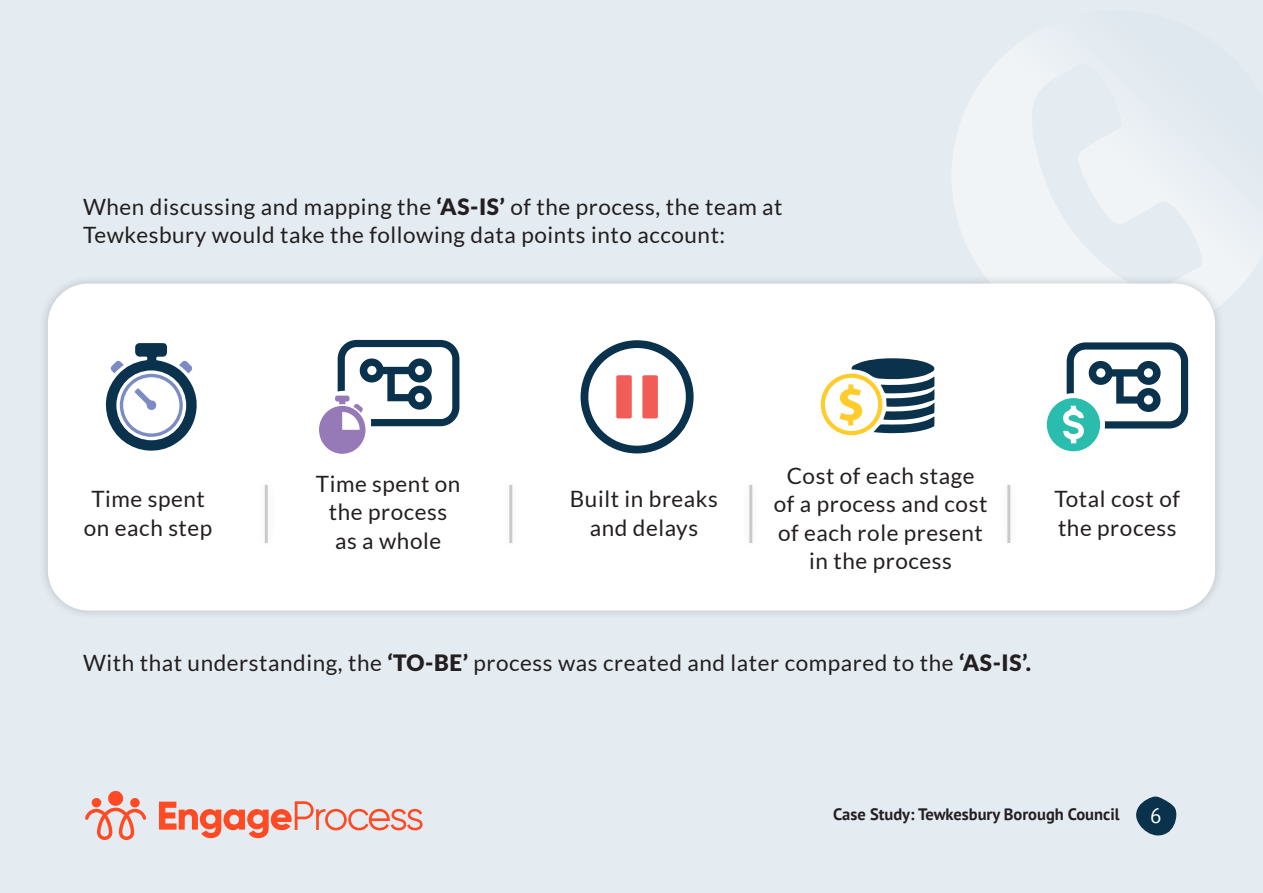
<style>
.page{position:relative;width:1263px;height:893px;background:#e4ebf1}
.page>*{position:absolute;margin:0;border:0;box-sizing:border-box;transform-origin:0 0}
.t1{font:22.5px/28.5px "Lato";letter-spacing:.025em;color:#231f20;text-align:center}
.t2{font:21px "PT Sans";color:#fff}
.t3{font:700 16.5px "PT Sans";color:#231f20}
.s1{font-weight:900}
</style>
<div class="page">
<svg style="left:952px;top:48px;width:301px;height:253px"></svg>
<div style="left:38px;top:274px;width:1187px;height:346px;background:#312f30;opacity:.25"></div>
<div style="left:48px;top:284px;width:1167px;height:327px;background:#fff;border-radius:40px"></div>
<svg style="left:1136px;top:796px;width:40px;height:40px"></svg>
<hr style="left:265px;top:485px;width:3px;height:58px;background:#939598">
<hr style="left:509px;top:485px;width:3px;height:58px;background:#939598">
<hr style="left:749px;top:485px;width:3px;height:58px;background:#939598">
<hr style="left:1007px;top:485px;width:3px;height:58px;background:#939598">
<svg style="left:105px;top:343px;width:92px;height:108px"></svg>
<svg style="left:1047px;top:342px;width:141px;height:109px"></svg>
<svg style="left:581px;top:340px;width:113px;height:113px"></svg>
<div style="left:642px;top:375px;width:16px;height:43px;background:#f15c56;border-radius:2px"></div>
<div style="left:616px;top:375px;width:16px;height:43px;background:#f15c56;border-radius:2px"></div>
<svg style="left:159px;top:801px;width:264px;height:37px"></svg>
<svg style="left:85px;top:791px;width:61px;height:49px"></svg>
<svg style="left:319px;top:340px;width:140px;height:114px"></svg>
<svg style="left:821px;top:358px;width:114px;height:77px"></svg>
<p class="t1" style="left:83px;top:192px;width:701px;text-align:left">When discussing and mapping the <span class="s1">‘AS-IS’</span> of the process, the team at<br>Tewkesbury would take the following data points into account:</p>
<p class="t1" style="left:316px;top:469px;width:146px">Time spent on the process as a whole</p>
<p class="t1" style="left:774px;top:461px;width:215px">Cost of each stage of a process and cost of each role present in the process</p>
<p class="t1" style="left:84px;top:485px;width:130px">Time spent on each step</p>
<p class="t1" style="left:1054px;top:485px;width:127px;text-align:left">Total cost of the process</p>
<p class="t1" style="left:570px;top:485px;width:150px">Built in breaks and delays</p>
<p class="t1" style="left:83px;top:648px;width:949px">With that understanding, the <span class="s1">‘TO-BE’</span> process was created and later compared to the <span class="s1">‘AS-IS’.</span></p>
<p class="t3" style="left:833px;top:803px;width:288px">Case Study: Tewkesbury Borough Council</p>
<p class="t2" style="left:1150px;top:802px;width:13px">6</p>
</div>
